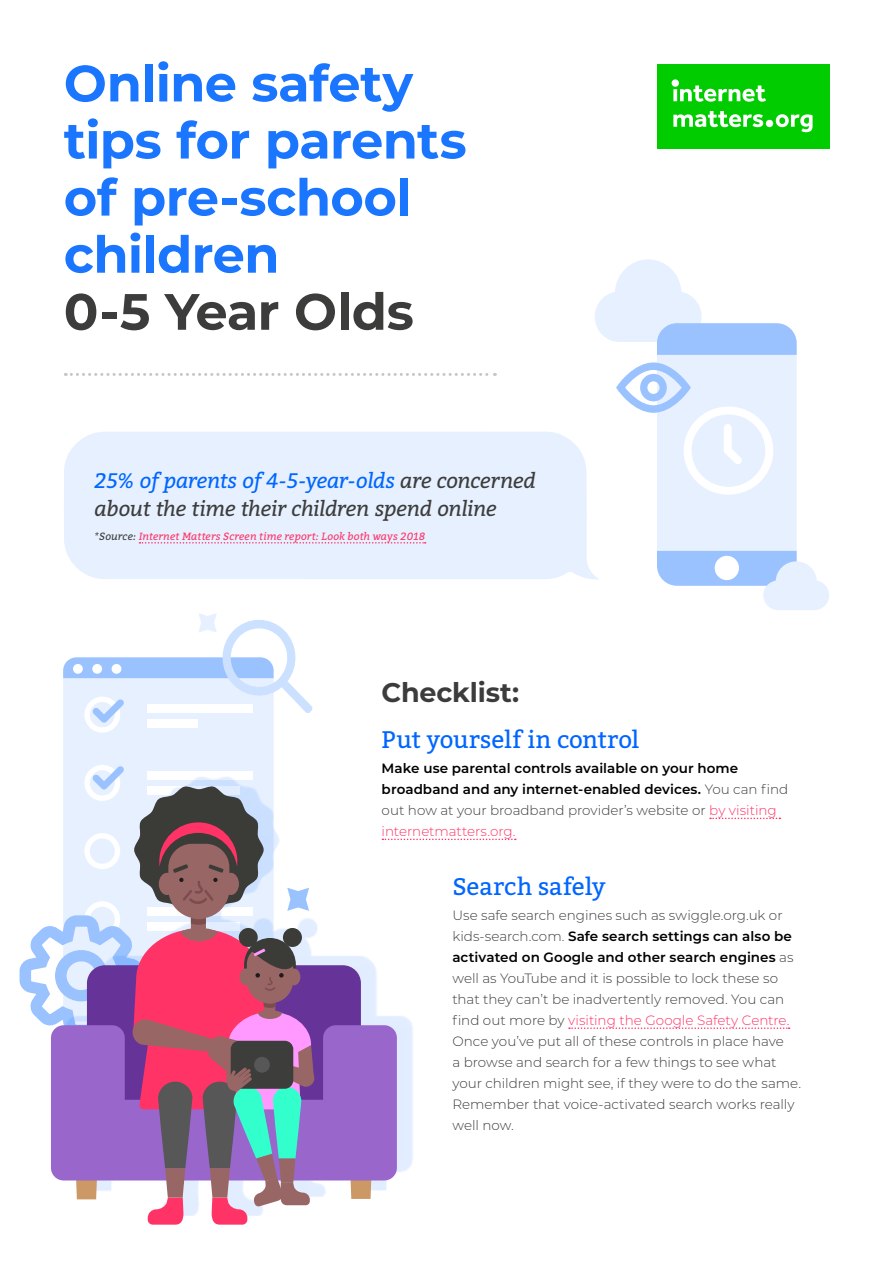
<style>
.page{position:relative;width:893px;height:1263px;background:#fff}
.page>*{position:absolute;margin:0;border:0;box-sizing:border-box;transform-origin:0 0}
.t1{font:700 51px/57px "Montserrat";letter-spacing:-.01em;color:#1a75ff}
.t2{font:700 51px "Montserrat";letter-spacing:-.015em;color:#3c3c3b}
.t3{font:700 27px "Montserrat";letter-spacing:-.005em;color:#3c3c3b}
.t4{font:24px "Bitter";color:#06f}
.t5{font:italic 21px/28.8px "Bitter";letter-spacing:-.015em;color:#3c3c3b}
.t6{font:300 13.5px/21px "Montserrat";color:#3c3c3b}
.t7{font:600 13.5px/21px "Montserrat";letter-spacing:.005em;color:#000}
.t8{font:italic 10.5px "Bitter";letter-spacing:.015em;color:#f36}
.s1{color:#06f}
.s2{color:#3c3c3b}
.s3{font-weight:300;color:#3c3c3b}
.s4{font-weight:300;color:#f36}
.s5{font-weight:600;color:#000}
.s6{color:#f36}
</style>
<div class="page">
<div style="left:64px;top:432px;width:531px;height:147px;background:#e6f0ff"></div>
<svg style="left:65px;top:373px;width:430px;height:3px"></svg>
<div style="left:657px;top:64px;width:172px;height:84px;background:#0c0"></div>
<svg style="left:672px;top:79px;width:140px;height:53px"></svg>
<svg style="left:710px;top:818px;width:70px;height:1px"></svg>
<svg style="left:413px;top:839px;width:103px;height:1px"></svg>
<svg style="left:569px;top:1027px;width:221px;height:2px"></svg>
<div style="left:63px;top:723px;width:211px;height:43px;background:#e6f0ff"></div>
<div style="left:84px;top:697px;width:36px;height:36px;border:5px solid #fff;border-radius:50%"></div>
<div style="left:147px;top:719px;width:50px;height:8px;background:#fff"></div>
<div style="left:84px;top:765px;width:36px;height:36px;border:5px solid #fff;border-radius:50%"></div>
<svg style="left:63px;top:613px;width:250px;height:110px"></svg>
<svg style="left:139px;top:542px;width:287px;height:2px"></svg>
<svg style="left:595px;top:259px;width:234px;height:351px"></svg>
<div style="left:65px;top:776px;width:348px;height:440px;background:#06f;opacity:.12"></div>
<svg style="left:349px;top:1180px;width:24px;height:19px"></svg>
<div style="left:87px;top:965px;width:274px;height:159px;background:#639;border-radius:18px"></div>
<div style="left:316px;top:1025px;width:81px;height:155px;background:#96c"></div>
<svg style="left:20px;top:766px;width:296px;height:458px"></svg>
<h1 class="t1" style="left:64px;top:52px;width:404px">Online safety tips for parents of pre-school children</h1>
<h1 class="t2" style="left:64px;top:275px;width:352px">0-5 Year Olds</h1>
<h3 class="t5" style="left:95px;top:466px;width:442px"><span class="s1">25% of parents of 4-5-year-olds</span> are concerned about the time their children spend online</h3>
<p class="t8" style="left:95px;top:530px;width:332px"><span class="s2">*Source:</span> Internet Matters Screen time report: Look both ways 2018</p>
<h2 class="t3" style="left:382px;top:673px;width:139px">Checklist:</h2>
<h3 class="t4" style="left:382px;top:724px;width:259px">Put yourself in control</h3>
<p class="t7" style="left:382px;top:757px;width:408px">Make use parental controls available on your home broadband and any internet-enabled devices. <span class="s3">You can find out how at your broadband provider’s website or</span> <span class="s4">by visiting internetmatters.org.</span></p>
<h3 class="t4" style="left:452px;top:871px;width:155px">Search safely</h3>
<p class="t6" style="left:452px;top:904px;width:350px">Use safe search engines such as swiggle.org.uk or kids-search.com. <span class="s5">Safe search settings can also be activated on Google and other search engines</span> as well as YouTube and it is possible to lock these so that they can’t be inadvertently removed. You can find out more by <span class="s6">visiting the Google Safety Centre.<br></span>Once you’ve put all of these controls in place have<br>a browse and search for a few things to see what your children might see, if they were to do the same.<br>Remember that voice-activated search works really well now.</p>
</div>
